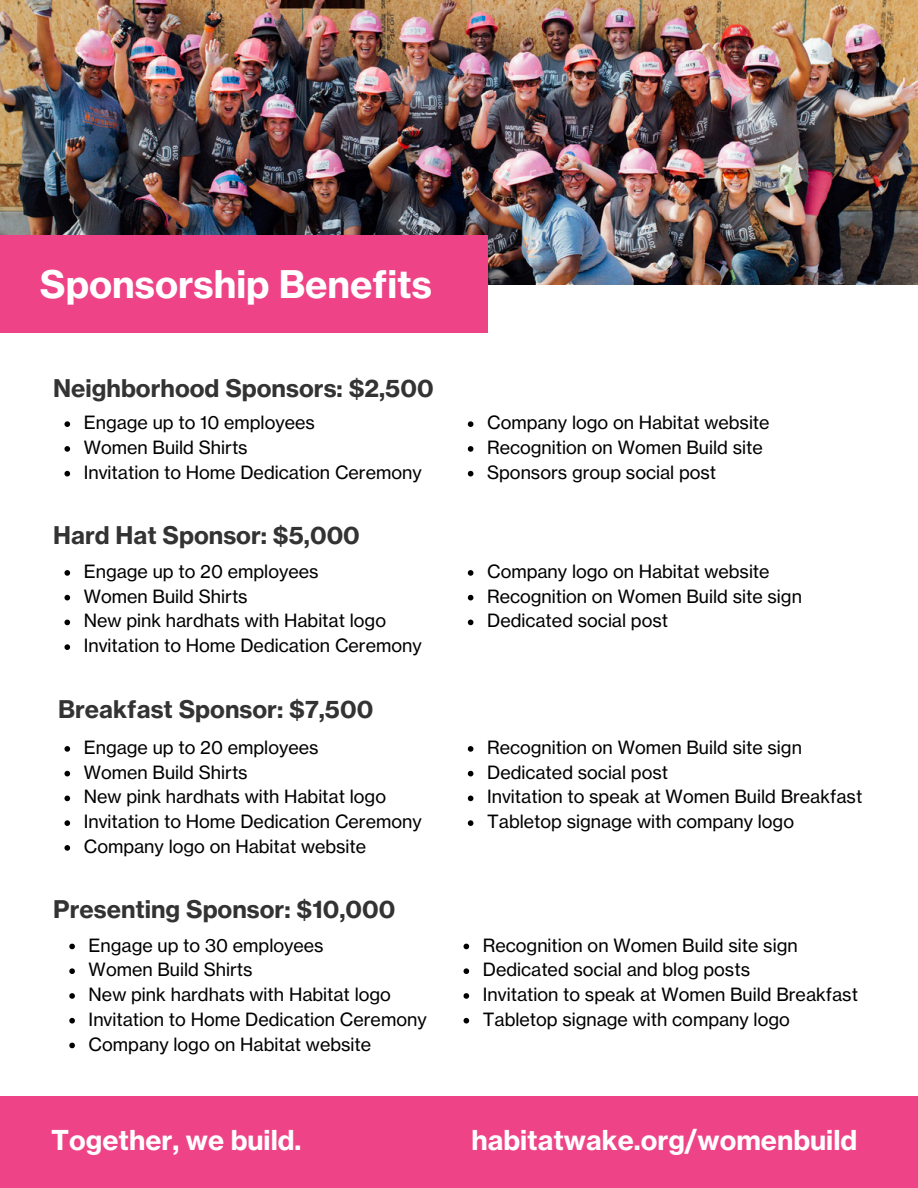
<style>
.page{position:relative;width:918px;height:1188px;background:#fff}
.page>*{position:absolute;margin:0;border:0;box-sizing:border-box;transform-origin:0 0}
.t1{font:37.5px "N Haas Grotesk TX Pro 75 Bd";color:#fff}
.t2{font:27px "N Haas Grotesk TX Pro 75 Bd";color:#fff}
.t3{font:24px "N Haas Grotesk TX Pro 75 Bd";color:#333}
.t4{font:18px "N Haas Grotesk TX Pro 55 Rg";color:#000}
</style>
<div class="page">
<img style="left:0;top:0;width:918px;height:284px">
<div style="left:0;top:235px;width:488px;height:98px;background:#ee4487"></div>
<svg style="left:64px;top:421px;width:6px;height:6px"></svg>
<svg style="left:64px;top:446px;width:6px;height:6px"></svg>
<svg style="left:64px;top:471px;width:6px;height:5px"></svg>
<svg style="left:468px;top:421px;width:5px;height:6px"></svg>
<svg style="left:468px;top:446px;width:5px;height:6px"></svg>
<svg style="left:468px;top:471px;width:5px;height:5px"></svg>
<svg style="left:64px;top:570px;width:6px;height:6px"></svg>
<svg style="left:64px;top:595px;width:6px;height:5px"></svg>
<svg style="left:64px;top:620px;width:6px;height:5px"></svg>
<svg style="left:64px;top:644px;width:6px;height:6px"></svg>
<svg style="left:468px;top:570px;width:5px;height:6px"></svg>
<svg style="left:468px;top:595px;width:5px;height:5px"></svg>
<svg style="left:468px;top:620px;width:5px;height:5px"></svg>
<svg style="left:64px;top:746px;width:6px;height:6px"></svg>
<svg style="left:64px;top:771px;width:6px;height:5px"></svg>
<svg style="left:64px;top:796px;width:6px;height:5px"></svg>
<svg style="left:64px;top:820px;width:6px;height:6px"></svg>
<svg style="left:64px;top:845px;width:6px;height:6px"></svg>
<svg style="left:468px;top:746px;width:5px;height:6px"></svg>
<svg style="left:468px;top:771px;width:5px;height:5px"></svg>
<svg style="left:468px;top:796px;width:5px;height:5px"></svg>
<svg style="left:468px;top:820px;width:5px;height:6px"></svg>
<svg style="left:69px;top:944px;width:6px;height:5px"></svg>
<svg style="left:69px;top:968px;width:6px;height:6px"></svg>
<svg style="left:69px;top:993px;width:6px;height:6px"></svg>
<svg style="left:69px;top:1018px;width:6px;height:6px"></svg>
<svg style="left:69px;top:1043px;width:6px;height:5px"></svg>
<svg style="left:464px;top:944px;width:5px;height:5px"></svg>
<svg style="left:464px;top:968px;width:5px;height:6px"></svg>
<svg style="left:464px;top:993px;width:5px;height:6px"></svg>
<svg style="left:464px;top:1018px;width:5px;height:6px"></svg>
<div style="left:0;top:1096px;width:918px;height:92px;background:#ee4487"></div>
<h1 class="t1" style="left:40px;top:260px;width:394px">Sponsorship Benefits</h1>
<h3 class="t3" style="left:53px;top:373px;width:382px">Neighborhood Sponsors: $2,500</h3>
<p class="t4" style="left:84px;top:412px;width:233px">Engage up to 10 employees</p>
<p class="t4" style="left:84px;top:436px;width:165px">Women Build Shirts</p>
<p class="t4" style="left:84px;top:461px;width:340px">Invitation to Home Dedication Ceremony</p>
<h3 class="t3" style="left:53px;top:520px;width:308px">Hard Hat Sponsor: $5,000</h3>
<p class="t4" style="left:84px;top:560px;width:236px">Engage up to 20 employees</p>
<p class="t4" style="left:84px;top:585px;width:165px">Women Build Shirts</p>
<p class="t4" style="left:84px;top:610px;width:304px">New pink hardhats with Habitat logo</p>
<p class="t4" style="left:84px;top:635px;width:340px">Invitation to Home Dedication Ceremony</p>
<h3 class="t3" style="left:58px;top:694px;width:317px">Breakfast Sponsor: $7,500</h3>
<p class="t4" style="left:84px;top:736px;width:236px">Engage up to 20 employees</p>
<p class="t4" style="left:84px;top:761px;width:165px">Women Build Shirts</p>
<p class="t4" style="left:84px;top:786px;width:304px">New pink hardhats with Habitat logo</p>
<p class="t4" style="left:84px;top:811px;width:340px">Invitation to Home Dedication Ceremony</p>
<p class="t4" style="left:84px;top:835px;width:284px">Company logo on Habitat website</p>
<h3 class="t3" style="left:53px;top:894px;width:344px">Presenting Sponsor: $10,000</h3>
<p class="t4" style="left:89px;top:934px;width:237px">Engage up to 30 employees</p>
<p class="t4" style="left:89px;top:959px;width:165px">Women Build Shirts</p>
<p class="t4" style="left:89px;top:983px;width:304px">New pink hardhats with Habitat logo</p>
<p class="t4" style="left:89px;top:1008px;width:340px">Invitation to Home Dedication Ceremony</p>
<p class="t4" style="left:89px;top:1033px;width:284px">Company logo on Habitat website</p>
<p class="t4" style="left:487px;top:412px;width:284px">Company logo on Habitat website</p>
<p class="t4" style="left:487px;top:436px;width:277px">Recognition on Women Build site</p>
<p class="t4" style="left:487px;top:461px;width:231px">Sponsors group social post</p>
<p class="t4" style="left:487px;top:560px;width:284px">Company logo on Habitat website</p>
<p class="t4" style="left:487px;top:585px;width:316px">Recognition on Women Build site sign</p>
<p class="t4" style="left:487px;top:610px;width:182px">Dedicated social post</p>
<p class="t4" style="left:487px;top:736px;width:316px">Recognition on Women Build site sign</p>
<p class="t4" style="left:487px;top:761px;width:182px">Dedicated social post</p>
<p class="t4" style="left:487px;top:786px;width:377px">Invitation to speak at Women Build Breakfast</p>
<p class="t4" style="left:487px;top:811px;width:308px">Tabletop signage with company logo</p>
<p class="t4" style="left:483px;top:934px;width:316px">Recognition on Women Build site sign</p>
<p class="t4" style="left:483px;top:959px;width:269px">Dedicated social and blog posts</p>
<p class="t4" style="left:483px;top:983px;width:377px">Invitation to speak at Women Build Breakfast</p>
<p class="t4" style="left:483px;top:1008px;width:308px">Tabletop signage with company logo</p>
<h2 class="t2" style="left:51px;top:1123px;width:252px">Together, we build.</h2>
<h2 class="t2" style="left:472px;top:1123px;width:387px">habitatwake.org/womenbuild</h2>
</div>
